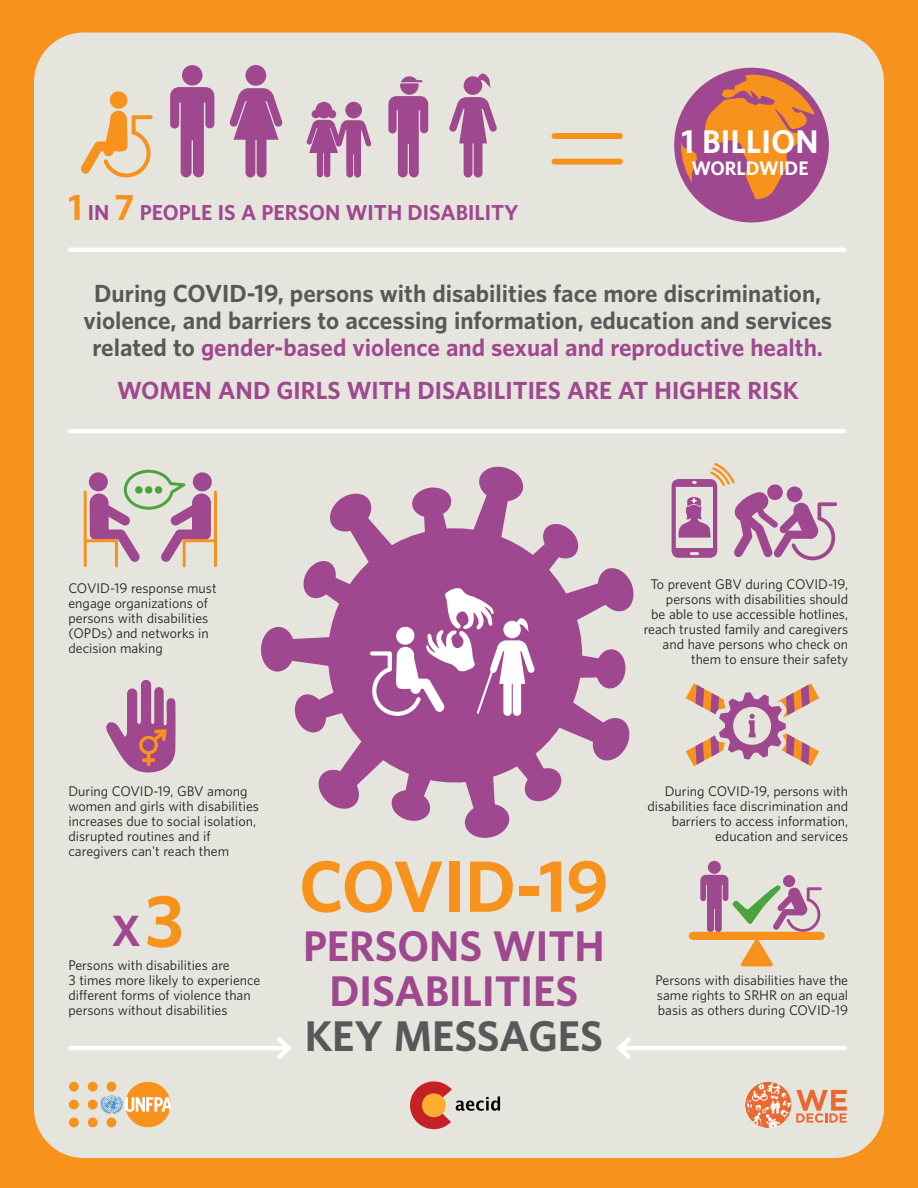
<style>
.page{position:relative;width:918px;height:1188px;background:#f7931d}
.page>*{position:absolute;margin:0;border:0;box-sizing:border-box;transform-origin:0 0}
.t1{font:700 66px "UNFPA";color:#f7931d}
.t2{font:700 39.75px "UNFPA";color:#9f478f}
.t3{font:700 39px/45px "UNFPA";color:#9f478f;text-align:center}
.t4{font:700 39px "UNFPA";color:#57585a}
.t5{font:700 29.85px "UNFPA";color:#fff}
.t6{font:700 22.5px/27px "UNFPA";color:#57585a;text-align:center}
.t7{font:700 22.5px "UNFPA";color:#9f478f}
.t8{font:700 19.65px "UNFPA";color:#9f478f}
.t9{font:700 17.85px "UNFPA";color:#fff}
.t10{font:12.75px/15px "UNFPA Text";color:#231f20}
.s1{font-size:32.85px;color:#f7931d}
.s2{color:#9f478f}
.s3{font-size:66px;color:#f7931d}
</style>
<div class="page">
<div style="left:34px;top:33px;width:850px;height:1125px;background:#e5e4dd;border-radius:50px"></div>
<svg style="left:674px;top:68px;width:155px;height:154px"></svg>
<svg style="left:229px;top:65px;width:54px;height:113px"></svg>
<svg style="left:170px;top:65px;width:44px;height:112px"></svg>
<svg style="left:449px;top:73px;width:48px;height:105px"></svg>
<svg style="left:388px;top:76px;width:40px;height:101px"></svg>
<div style="left:345px;top:102px;width:17px;height:16px;background:#9f478f;border-radius:50%"></div>
<div style="left:316px;top:102px;width:16px;height:16px;background:#9f478f;border-radius:50%"></div>
<svg style="left:306px;top:120px;width:65px;height:58px"></svg>
<div style="left:312px;top:110px;width:8px;height:8px;background:#9f478f;border-radius:50%"></div>
<div style="left:328px;top:110px;width:8px;height:8px;background:#9f478f;border-radius:50%"></div>
<svg style="left:81px;top:91px;width:72px;height:87px"></svg>
<div style="left:70px;top:247px;width:774px;height:5px;background:#fff"></div>
<hr style="left:70px;top:1046px;width:219px;height:4px;background:#fff">
<svg style="left:273px;top:1037px;width:19px;height:22px"></svg>
<hr style="left:619px;top:1046px;width:226px;height:4px;background:#fff">
<svg style="left:616px;top:1037px;width:19px;height:22px"></svg>
<hr style="left:70px;top:429px;width:774px;height:4px;background:#fff">
<svg style="left:741px;top:940px;width:32px;height:26px"></svg>
<svg style="left:700px;top:861px;width:122px;height:71px"></svg>
<div style="left:693px;top:932px;width:128px;height:8px;background:#f7931d"></div>
<svg style="left:686px;top:683px;width:133px;height:83px"></svg>
<hr style="left:84px;top:491px;width:3px;height:76px;background:#f7931d">
<hr style="left:84px;top:539px;width:34px;height:3px;background:#f7931d">
<hr style="left:115px;top:539px;width:3px;height:28px;background:#f7931d">
<hr style="left:214px;top:491px;width:3px;height:76px;background:#f7931d">
<hr style="left:183px;top:539px;width:34px;height:3px;background:#f7931d">
<hr style="left:183px;top:539px;width:3px;height:28px;background:#f7931d">
<svg style="left:88px;top:470px;width:125px;height:92px"></svg>
<svg style="left:672px;top:463px;width:165px;height:97px"></svg>
<div style="left:554px;top:133px;width:66px;height:6px;background:#f7931d"></div>
<div style="left:554px;top:159px;width:66px;height:6px;background:#f7931d"></div>
<svg style="left:261px;top:466px;width:373px;height:372px"></svg>
<div style="left:88px;top:1100px;width:10px;height:9px;background:#f7931d;border-radius:50%"></div>
<div style="left:88px;top:1118px;width:10px;height:9px;background:#f7931d;border-radius:50%"></div>
<div style="left:88px;top:1082px;width:10px;height:10px;background:#f7931d;border-radius:50%"></div>
<div style="left:69px;top:1100px;width:10px;height:9px;background:#f7931d;border-radius:50%"></div>
<div style="left:69px;top:1118px;width:10px;height:9px;background:#f7931d;border-radius:50%"></div>
<div style="left:69px;top:1082px;width:10px;height:10px;background:#f7931d;border-radius:50%"></div>
<svg style="left:101px;top:1082px;width:70px;height:45px"></svg>
<svg style="left:745px;top:1082px;width:102px;height:46px"></svg>
<svg style="left:106px;top:680px;width:70px;height:93px"></svg>
<svg style="left:410px;top:1081px;width:90px;height:49px"></svg>
<h3 class="t8" style="left:68px;top:200px;width:452px"><span class="s1">1</span> IN <span class="s1">7</span> PEOPLE IS A PERSON WITH DISABILITY</h3>
<h3 class="t5" style="left:681px;top:121px;width:139px">1 BILLION</h3>
<h3 class="t9" style="left:691px;top:157px;width:119px">WORLDWIDE</h3>
<h3 class="t6" style="left:83px;top:279px;width:750px">During COVID-19, persons with disabilities face more discrimination, violence, and barriers to accessing information, education and services related to <span class="s2">gender-based violence and sexual and reproductive health.</span></h3>
<h3 class="t7" style="left:117px;top:376px;width:683px">WOMEN AND GIRLS WITH DISABILITIES ARE AT HIGHER RISK</h3>
<p class="t10" style="left:68px;top:581px;width:150px">COVID-19 response must engage organizations of persons with disabilities (OPDs) and networks in decision making</p>
<p class="t10" style="left:644px;top:576px;width:206px;text-align:right">To prevent GBV during COVID-19, persons with disabilities should<br>be able to use accessible hotlines, reach trusted family and caregivers and have persons who check on them to ensure their safety</p>
<p class="t10" style="left:68px;top:783px;width:192px">During COVID-19, GBV among women and girls with disabilities increases due to social isolation, disrupted routines and if caregivers can't reach them</p>
<h2 class="t2" style="left:112px;top:904px;width:74px">X<span class="s3">3</span></h2>
<p class="t10" style="left:68px;top:957px;width:194px">Persons with disabilities are<br>3 times more likely to experience different forms of violence than persons without disabilities</p>
<h1 class="t1" style="left:299px;top:842px;width:311px">COVID-19</h1>
<h3 class="t3" style="left:303px;top:922px;width:303px">PERSONS WITH<br>DISABILITIES</h3>
<h3 class="t4" style="left:305px;top:1010px;width:300px">KEY MESSAGES</h3>
<p class="t10" style="left:647px;top:783px;width:202px;text-align:right">During COVID-19, persons with disabilities face discrimination and barriers to access information, education and services</p>
<p class="t10" style="left:656px;top:972px;width:194px;text-align:justify">Persons with disabilities have the same rights to SRHR on an equal basis as others during COVID-19</p>
</div>
